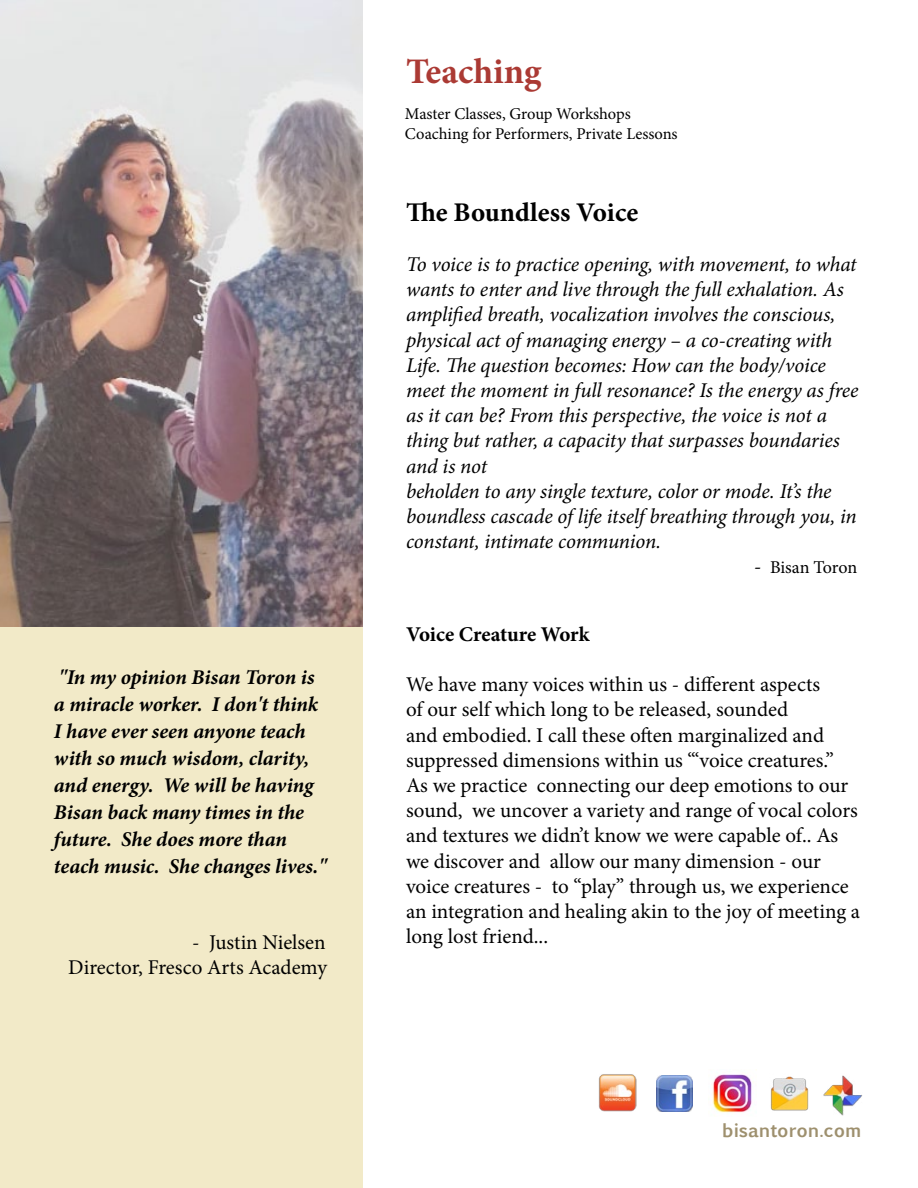
<style>
.page{position:relative;width:918px;height:1188px;background:#fff}
.page>*{position:absolute;margin:0;border:0;box-sizing:border-box;transform-origin:0 0}
.t1{font:700 36px "Minion Pro";color:#ab3a34}
.t2{font:700 27px "Minion Pro";color:#000}
.t3{font:italic 21px/25.2px "Minion Pro";letter-spacing:-.01em;color:#000}
.t4{font:21px/25.2px "Minion Pro";color:#000}
.t5{font:italic 700 21px/27px "Minion Pro";letter-spacing:-.005em;color:#000}
.t6{font:700 21px "Minion Pro";letter-spacing:-.01em;color:#000}
.t7{font:700 18px "Euphemia UCAS";color:#9e906e}
.t8{font:18px "Minion Pro";letter-spacing:-.01em;color:#000}
.t9{font:16.5px/19.8px "Minion Pro";letter-spacing:-.005em;color:#000}
.s1{font-style:italic;font-size:21px}
</style>
<div class="page">
<div style="left:0;top:0;width:363px;height:1188px;background:#f2eac8"></div>
<img style="left:0;top:0;width:363px;height:627px">
<img style="left:656px;top:1075px;width:36px;height:36px">
<img style="left:712px;top:1074px;width:40px;height:39px">
<img style="left:770px;top:1076px;width:39px;height:35px">
<img style="left:823px;top:1075px;width:40px;height:41px">
<img style="left:598px;top:1074px;width:39px;height:38px">
<p class="t5" style="left:54px;top:664px;width:274px">"In my opinion Bisan Toron is<br>a miracle worker. I don't think<br>I have ever seen anyone teach with so much wisdom, clarity, and energy. We will be having<br>Bisan back many times in the future. She does more than teach music. She changes lives."</p>
<p class="t4" style="left:68px;top:930px;width:260px;text-align:right">- Justin Nielsen<br>Director, Fresco Arts Academy</p>
<h1 class="t1" style="left:406px;top:46px;width:137px">Teaching</h1>
<p class="t9" style="left:405px;top:104px;width:274px">Master Classes, Group Workshops<br>Coaching for Performers, Private Lessons</p>
<p class="t2" style="left:406px;top:193px;width:234px">The Boundless Voice</p>
<p class="t3" style="left:406px;top:252px;width:454px">To voice is to practice opening, with movement, to what wants to enter and live through the full exhalation. As amplified breath, vocalization involves the conscious, physical act of managing energy – a co-creating with Life. The question becomes: How can the body/voice meet the moment in full resonance? Is the energy as free as it can be? From this perspective, the voice is not a thing but rather, a capacity that surpasses boundaries and is not<br>beholden to any single texture, color or mode. It’s the boundless cascade of life itself breathing through you, in constant, intimate communion.</p>
<p class="t8" style="left:754px;top:556px;width:105px"><span class="s1">-</span> Bisan Toron</p>
<p class="t6" style="left:406px;top:619px;width:185px">Voice Creature Work</p>
<p class="t4" style="left:406px;top:672px;width:456px">We have many voices within us - different aspects<br>of our self which long to be released, sounded<br>and embodied. I call these often marginalized and suppressed dimensions within us “‘voice creatures.” As we practice connecting our deep emotions to our sound, we uncover a variety and range of vocal colors and textures we didn’t know we were capable of.. As we discover and allow our many dimension - our voice creatures - to “play” through us, we experience an integration and healing akin to the joy of meeting a long lost friend...</p>
<p class="t7" style="left:722px;top:1117px;width:141px">bisantoron.com</p>
</div>
